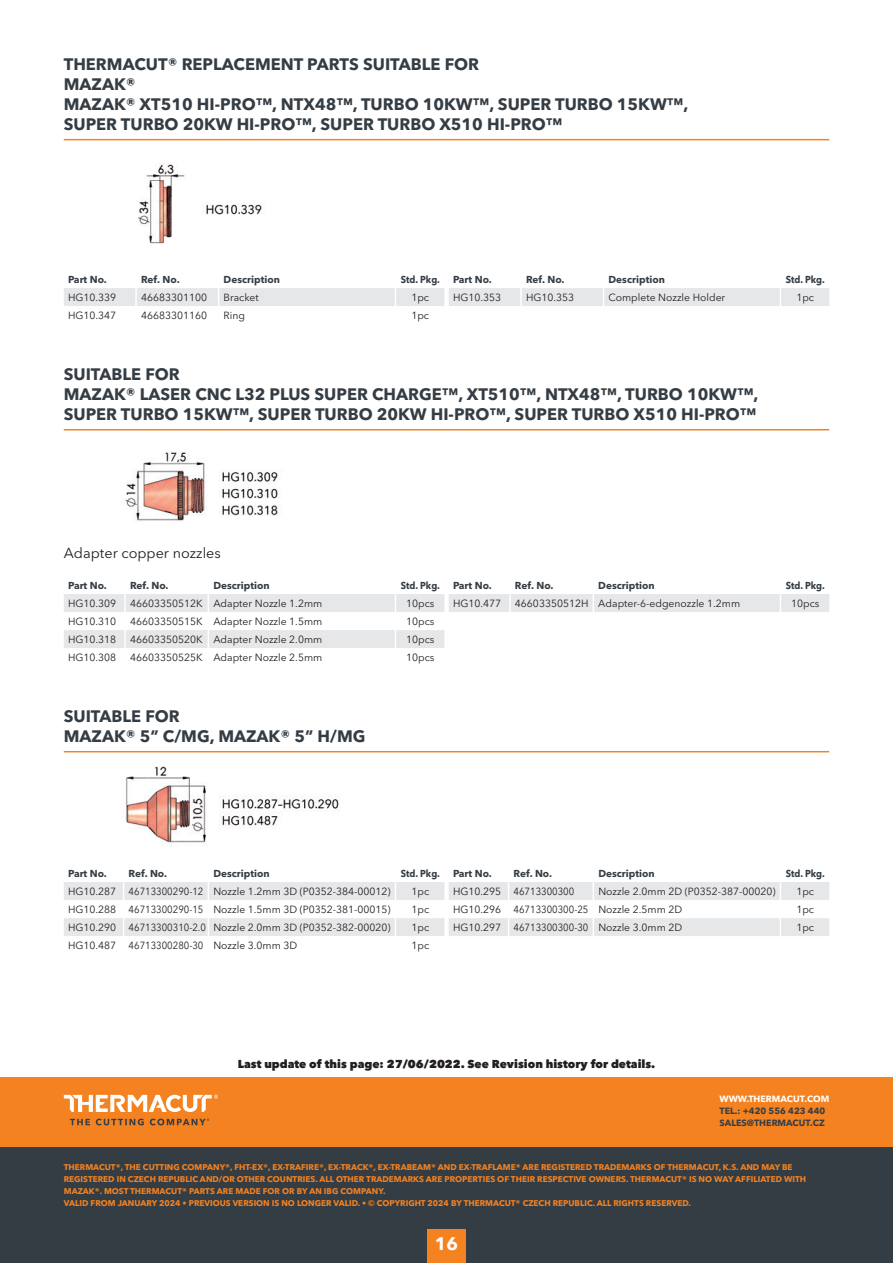
<style>
.page{position:relative;width:893px;height:1263px;background:#fff}
.page>*{position:absolute;margin:0;border:0;box-sizing:border-box;transform-origin:0 0}
.t1{font:700 18px "Avenir Next LT Pro";color:#fff}
.t2{font:700 16.5px/20.2px "Avenir Next LT Pro";color:#353d44}
.t3{font:14.4px "Avenir Next LT Pro";color:#231f20}
.t4{font:800 11.4px "Avenir Next LT Pro";color:#231f20}
.t5{font:10.35px "Avenir Next LT Pro";color:#231f20}
.t6{font:700 10.05px "Avenir Next LT Pro";color:#353d44}
.t7{font:700 10.05px "Avenir Next LT Pro";color:#353d44;scale:.9 1}
.t8{font:700 9px/12px "Avenir Next LT Pro";color:#353d44}
.t9{font:700 9px "Avenir Next LT Pro";color:#fff}
.t10{font:700 8.25px/12px "Avenir Next LT Pro";color:#f58220}
</style>
<div class="page">
<div style="left:0;top:1143px;width:893px;height:120px;background:#353d44"></div>
<div style="left:0;top:1077px;width:893px;height:70px;background:#f58220"></div>
<svg style="left:64px;top:1095px;width:154px;height:17px"></svg>
<svg style="left:70px;top:1118px;width:139px;height:7px"></svg>
<hr style="left:64px;top:139px;width:765px;height:1px;background:#f58220">
<hr style="left:64px;top:429px;width:765px;height:1px;background:#f58220">
<hr style="left:64px;top:751px;width:765px;height:1px;background:#f58220">
<img style="left:138px;top:164px;width:124px;height:80px">
<img style="left:125px;top:452px;width:153px;height:69px">
<img style="left:125px;top:766px;width:214px;height:80px">
<div style="left:427px;top:1229px;width:39px;height:34px;background:#f58220"></div>
<div style="left:64px;top:288px;width:765px;height:18px;background:#e6e7e9"></div>
<svg style="left:64px;top:594px;width:765px;height:54px"></svg>
<svg style="left:64px;top:882px;width:765px;height:54px"></svg>
<h2 class="t2" style="left:64px;top:54px;width:12px">THE</h2>
<h2 class="t2" style="left:96px;top:54px;width:39px">RMACUT</h2>
<h2 class="t2" style="left:168px;top:54px;width:57px">® REPLACE</h2>
<h2 class="t2" style="left:255px;top:54px;width:28px">MENT</h2>
<h2 class="t2" style="left:307px;top:54px;width:76px">PARTS SUITABLE</h2>
<h2 class="t2" style="left:445px;top:54px;width:36px">FOR</h2>
<h2 class="t2" style="left:64px;top:74px;width:626px">MAZAK®<br>MAZAK® XT510 HI-PRO™, NTX48™, TU RBO 10KW™, SUPER TU RBO 15KW™,<br>SUPER TU RBO 20KW HI-PRO™, SUPER TU RBO X510 HI-PRO™</h2>
<p class="t6" style="left:68px;top:273px;width:40px">Part N o.</p>
<p class="t6" style="left:141px;top:273px;width:40px">Ref. No.</p>
<p class="t6" style="left:224px;top:273px;width:58px">Description</p>
<p class="t7" style="left:401px;top:273px;width:45px">Std. Pkg.</p>
<p class="t5" style="left:68px;top:291px;width:50px">HG10.339</p>
<p class="t5" style="left:141px;top:291px;width:68px">46683301100</p>
<p class="t5" style="left:224px;top:291px;width:37px">Bracket</p>
<p class="t5" style="left:411px;top:291px;width:19px">1pc</p>
<p class="t5" style="left:68px;top:309px;width:50px">HG10.347</p>
<p class="t5" style="left:141px;top:309px;width:68px">46683301160</p>
<p class="t5" style="left:224px;top:309px;width:23px">Ring</p>
<p class="t5" style="left:411px;top:309px;width:19px">1pc</p>
<p class="t6" style="left:453px;top:273px;width:40px">Part N o.</p>
<p class="t6" style="left:526px;top:273px;width:40px">Ref. No.</p>
<p class="t6" style="left:608px;top:273px;width:58px">Description</p>
<p class="t7" style="left:786px;top:273px;width:45px">Std. Pkg.</p>
<p class="t5" style="left:453px;top:291px;width:50px">HG10.353</p>
<p class="t5" style="left:526px;top:291px;width:50px">HG10.353</p>
<p class="t5" style="left:608px;top:291px;width:118px">Complete Nozzle Holder</p>
<p class="t5" style="left:796px;top:291px;width:19px">1pc</p>
<h2 class="t2" style="left:64px;top:364px;width:21px">SUITABLE</h2>
<h2 class="t2" style="left:145px;top:364px;width:36px">FOR</h2>
<h2 class="t2" style="left:64px;top:384px;width:696px;text-align:right">RGE™, XT510™, NTX48™, TU RBO 10KW™,<br>SUPER TU RBO 15KW™, SUPER TU RBO 20KW HI-PRO™, SUPER TU RBO X510 HI-PRO™</h2>
<h2 class="t2" style="left:64px;top:384px;width:145px">MAZAK® LASER CNC</h2>
<h2 class="t2" style="left:235px;top:384px;width:150px">L32 PLUS SUPER CHA</h2>
<h3 class="t3" style="left:64px;top:544px;width:159px">Adapter copper nozzles</h3>
<p class="t6" style="left:68px;top:579px;width:40px">Part N o.</p>
<p class="t6" style="left:130px;top:579px;width:40px">Ref. No.</p>
<p class="t6" style="left:213px;top:579px;width:58px">Description</p>
<p class="t7" style="left:401px;top:579px;width:45px">Std. Pkg.</p>
<p class="t5" style="left:68px;top:597px;width:50px">HG10.309</p>
<p class="t5" style="left:130px;top:597px;width:194px">46603350512K Adapter Nozzle 1.2mm</p>
<p class="t5" style="left:406px;top:597px;width:30px">10pcs</p>
<p class="t5" style="left:68px;top:615px;width:50px">HG10.310</p>
<p class="t5" style="left:130px;top:615px;width:194px">46603350515K Adapter Nozzle 1.5mm</p>
<p class="t5" style="left:406px;top:615px;width:30px">10pcs</p>
<p class="t5" style="left:68px;top:633px;width:50px">HG10.318</p>
<p class="t5" style="left:130px;top:633px;width:194px">46603350520K Adapter Nozzle 2.0mm</p>
<p class="t5" style="left:406px;top:633px;width:30px">10pcs</p>
<p class="t5" style="left:68px;top:651px;width:50px">HG10.308</p>
<p class="t5" style="left:130px;top:651px;width:194px">46603350525K Adapter Nozzle 2.5mm</p>
<p class="t5" style="left:406px;top:651px;width:30px">10pcs</p>
<p class="t6" style="left:453px;top:579px;width:40px">Part N o.</p>
<p class="t6" style="left:515px;top:579px;width:40px">Ref. No.</p>
<p class="t6" style="left:598px;top:579px;width:58px">Description</p>
<p class="t7" style="left:786px;top:579px;width:45px">Std. Pkg.</p>
<p class="t5" style="left:453px;top:597px;width:50px">HG10.477</p>
<p class="t5" style="left:515px;top:597px;width:227px">46603350512H Adapter-6-edgenozzle 1.2mm</p>
<p class="t5" style="left:791px;top:597px;width:30px">10pcs</p>
<h2 class="t2" style="left:64px;top:706px;width:21px">SUITABLE</h2>
<h2 class="t2" style="left:145px;top:706px;width:36px">FOR</h2>
<h2 class="t2" style="left:64px;top:726px;width:303px">MAZAK® 5” C/MG, MAZAK® 5” H/MG</h2>
<p class="t6" style="left:68px;top:867px;width:40px">Part N o.</p>
<p class="t6" style="left:129px;top:867px;width:40px">Ref. No.</p>
<p class="t6" style="left:213px;top:867px;width:58px">Description</p>
<p class="t7" style="left:401px;top:867px;width:45px">Std. Pkg.</p>
<p class="t5" style="left:68px;top:885px;width:324px">HG10.287 46713300290-12 Nozzle 1.2mm 3D (P0352-384-00012)</p>
<p class="t5" style="left:411px;top:885px;width:19px">1pc</p>
<p class="t5" style="left:68px;top:903px;width:324px">HG10.288 46713300290-15 Nozzle 1.5mm 3D (P0352-381-00015)</p>
<p class="t5" style="left:411px;top:903px;width:19px">1pc</p>
<p class="t5" style="left:68px;top:921px;width:324px">HG10.290 46713300310-2.0 Nozzle 2.0mm 3D (P0352-382-00020)</p>
<p class="t5" style="left:411px;top:921px;width:19px">1pc</p>
<p class="t5" style="left:68px;top:939px;width:231px">HG10.487 46713300280-30 Nozzle 3.0mm 3D</p>
<p class="t5" style="left:411px;top:939px;width:19px">1pc</p>
<p class="t6" style="left:453px;top:867px;width:40px">Part N o.</p>
<p class="t6" style="left:514px;top:867px;width:40px">Ref. No.</p>
<p class="t6" style="left:598px;top:867px;width:58px">Description</p>
<p class="t7" style="left:786px;top:867px;width:45px">Std. Pkg.</p>
<p class="t5" style="left:453px;top:885px;width:123px">HG10.295 46713300300</p>
<p class="t5" style="left:598px;top:885px;width:179px">Nozzle 2.0mm 2D (P0352-387-00020)</p>
<p class="t5" style="left:796px;top:885px;width:19px">1pc</p>
<p class="t5" style="left:453px;top:903px;width:231px">HG10.296 46713300300-25 Nozzle 2.5mm 2D</p>
<p class="t5" style="left:796px;top:903px;width:19px">1pc</p>
<p class="t5" style="left:453px;top:921px;width:231px">HG10.297 46713300300-30 Nozzle 3.0mm 2D</p>
<p class="t5" style="left:796px;top:921px;width:19px">1pc</p>
<p class="t4" style="left:238px;top:1057px;width:419px">Last update of this page: 27/06/2022. See Revision history for details.</p>
<p class="t9" style="left:719px;top:1093px;width:110px">www.thermacut.cOM</p>
<p class="t8" style="left:719px;top:1104px;width:107px">tel.: +420 556 423 440 sales@thermacut.cz</p>
<p class="t10" style="left:64px;top:1161px;width:7px">THE</p>
<p class="t10" style="left:80px;top:1161px;width:20px">RMACUT</p>
<p class="t10" style="left:116px;top:1161px;width:16px">®, THE</p>
<p class="t10" style="left:143px;top:1161px;width:6px">CUTTIN</p>
<p class="t10" style="left:173px;top:1161px;width:41px">G COMPANY</p>
<p class="t10" style="left:225px;top:1161px;width:183px">®, FHT-EX®, EX-TRAFIRE®, EX-TRACK®, EX-TRABEA</p>
<p class="t10" style="left:423px;top:1161px;width:22px">M® AND</p>
<p class="t10" style="left:459px;top:1161px;width:152px">EX-TRAFLAME® ARE REGISTE RED TRADE</p>
<p class="t10" style="left:622px;top:1161px;width:53px">MARKS OF THE</p>
<p class="t10" style="left:683px;top:1161px;width:20px">RMACUT</p>
<p class="t10" style="left:719px;top:1161px;width:29px">, K.S. AND</p>
<p class="t10" style="left:761px;top:1161px;width:27px">MAY BE</p>
<p class="t10" style="left:64px;top:1173px;width:82px">REGISTERED IN CZECH</p>
<p class="t10" style="left:158px;top:1173px;width:22px">REPUBLIC</p>
<p class="t10" style="left:200px;top:1173px;width:8px">AND</p>
<p class="t10" style="left:219px;top:1173px;width:25px">/OR OTHE</p>
<p class="t10" style="left:260px;top:1173px;width:15px">R COUNT</p>
<p class="t10" style="left:297px;top:1173px;width:29px">RIES. ALL</p>
<p class="t10" style="left:336px;top:1173px;width:7px">OTHE</p>
<p class="t10" style="left:359px;top:1173px;width:25px">R TRADE</p>
<p class="t10" style="left:394px;top:1173px;width:123px">MARKS ARE PROPERTIES OF THEI</p>
<p class="t10" style="left:530px;top:1173px;width:34px">R RESPECTI</p>
<p class="t10" style="left:576px;top:1173px;width:21px">VE OWNE</p>
<p class="t10" style="left:616px;top:1173px;width:21px">RS. THE</p>
<p class="t10" style="left:646px;top:1173px;width:20px">RMACUT</p>
<p class="t10" style="left:682px;top:1173px;width:40px">® IS NO WAY</p>
<p class="t10" style="left:735px;top:1173px;width:21px">AFFILIATED</p>
<p class="t10" style="left:784px;top:1173px;width:7px">WITH</p>
<p class="t10" style="left:64px;top:1185px;width:73px">MAZAK®. MOST THE</p>
<p class="t10" style="left:146px;top:1185px;width:20px">RMACUT</p>
<p class="t10" style="left:182px;top:1185px;width:68px">® PARTS ARE MADE</p>
<p class="t10" style="left:263px;top:1185px;width:111px">FOR OR BY AN IBG COMPANY</p>
<p class="t10" style="left:64px;top:1185px;width:628px;text-indent:319px">.<br>VALID FROM JANUARY 2024 • PREVIOUS VERSION IS NO LONGER VALID. • © COPYRIGHT 2024 BY THERMACUT® CZECH REPUBLIC. ALL RIGHTS RESERVED.</p>
<h1 class="t1" style="left:435px;top:1233px;width:25px">16</h1>
</div>
